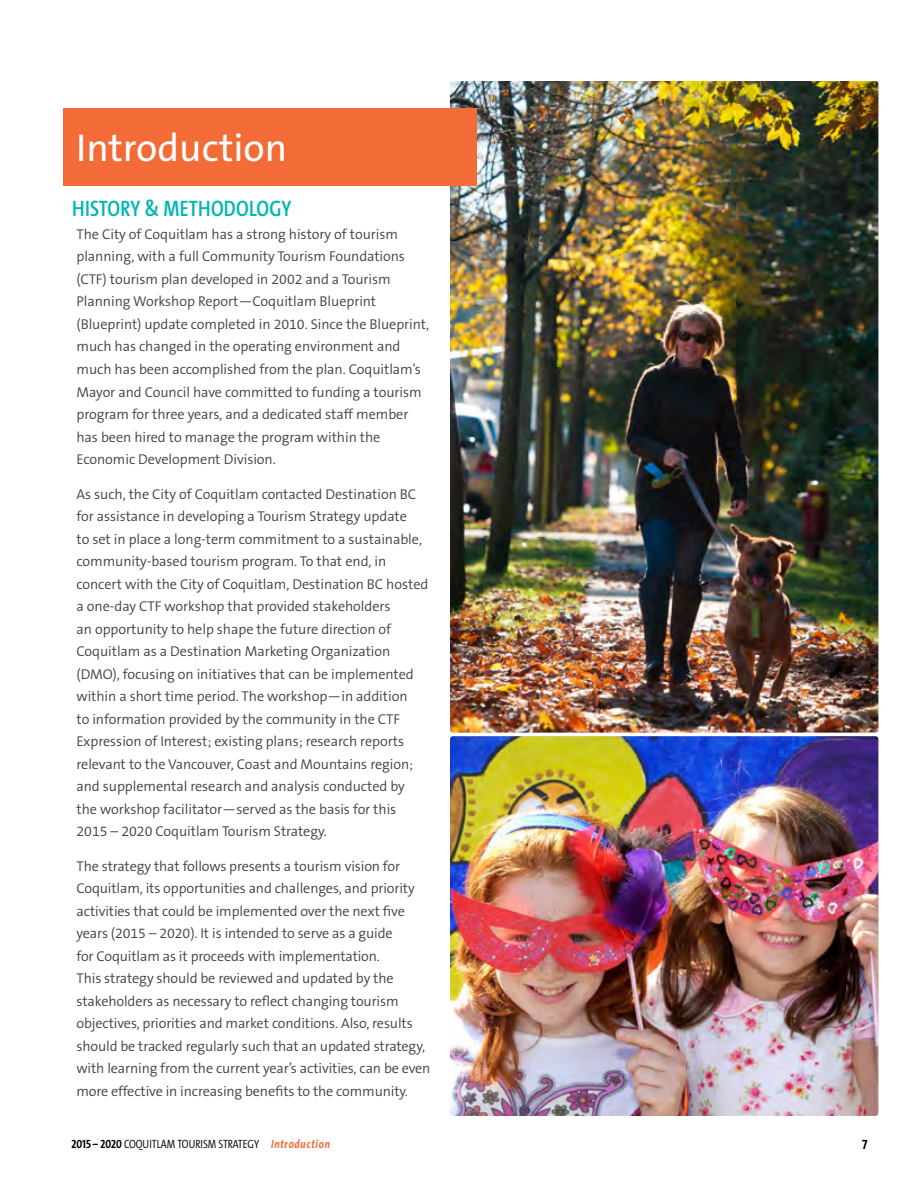
<style>
.page{position:relative;width:918px;height:1188px;background:#fff}
.page>*{position:absolute;margin:0;border:0;box-sizing:border-box;transform-origin:0 0}
.t1{font:39px "The Sans B5 Plain";color:#fff}
.t2{font:600 22.5px "The Sans Cd LF6";letter-spacing:.01em;color:#00b8b2}
.t3{font:300 14.25px/22.5px "The Sans B4";letter-spacing:-.005em;color:#414042}
.t4{font:700 13.5px "The Sans Cd LF7";color:#000}
.t5{font:300 12px "The Sans Cd LF4";color:#000}
.s1{font-family:"The Sans Cd LF7";font-weight:700}
.s2{font-family:"The Sans Cd LF7 i";font-weight:700;font-style:italic;color:#f36c38}
</style>
<div class="page">
<img style="left:450px;top:81px;width:428px;height:652px">
<img style="left:450px;top:736px;width:428px;height:380px">
<div style="left:63px;top:108px;width:414px;height:77px;background:#f36c38"></div>
<h1 class="t1" style="left:76px;top:128px;width:213px">Introduction</h1>
<h2 class="t2" style="left:72px;top:198px;width:221px">HISTORY &amp; METHODOLOGY</h2>
<p class="t3" style="left:76px;top:223px;width:354px">The City of Coquitlam has a strong history of tourism planning, with a full Community Tourism Foundations (CTF) tourism plan developed in 2002 and a Tourism Planning Workshop Report—Coquitlam Blueprint (Blueprint) update completed in 2010. Since the Blueprint, much has changed in the operating environment and much has been accomplished from the plan. Coquitlam’s Mayor and Council have committed to funding a tourism program for three years, and a dedicated staff member has been hired to manage the program within the Economic Development Division.</p>
<p class="t3" style="left:76px;top:483px;width:353px">As such, the City of Coquitlam contacted Destination BC for assistance in developing a Tourism Strategy update<br>to set in place a long-term commitment to a sustainable, community-based tourism program. To that end, in concert with the City of Coquitlam, Destination BC hosted a one-day CTF workshop that provided stakeholders<br>an opportunity to help shape the future direction of Coquitlam as a Destination Marketing Organization (DMO), focusing on initiatives that can be implemented within a short time period. The workshop—in addition<br>to information provided by the community in the CTF Expression of Interest; existing plans; research reports relevant to the Vancouver, Coast and Mountains region; and supplemental research and analysis conducted by the workshop facilitator—served as the basis for this 2015 – 2020 Coquitlam Tourism Strategy.</p>
<p class="t3" style="left:76px;top:855px;width:355px">The strategy that follows presents a tourism vision for Coquitlam, its opportunities and challenges, and priority activities that could be implemented over the next five years (2015 – 2020). It is intended to serve as a guide<br>for Coquitlam as it proceeds with implementation.<br>This strategy should be reviewed and updated by the stakeholders as necessary to reflect changing tourism objectives, priorities and market conditions. Also, results should be tracked regularly such that an updated strategy, with learning from the current year’s activities, can be even more effective in increasing benefits to the community.</p>
<p class="t5" style="left:71px;top:1139px;width:260px"><span class="s1">2015 – 2020</span> COQUITLAM TOURISM STRATEGY <span class="s2">Introduction</span></p>
<p class="t4" style="left:862px;top:1138px;width:7px">7</p>
</div>
